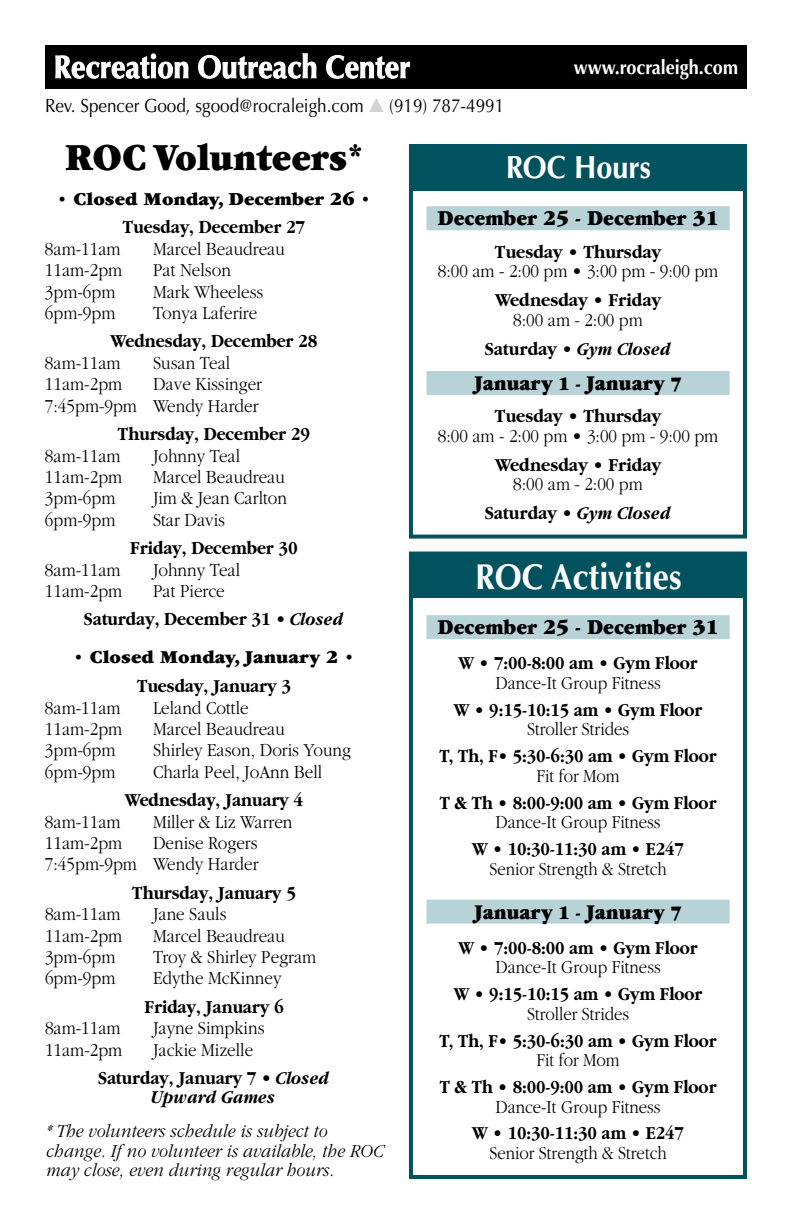
<style>
.page{position:relative;width:792px;height:1224px;background:#fff}
.page>*{position:absolute;margin:0;border:0;box-sizing:border-box;transform-origin:0 0}
.t1{font:900 40px "Garamond";color:#000;scale:.9 1}
.t2{font:700 36px "Optima";color:#fff;scale:.9 1}
.t3{font:700 32px "Optima";color:#fff;scale:.9 1}
.t4{font:900 22px "Garamond";color:#000;scale:.9 1}
.t5{font:700 20px "Optima";color:#fff;scale:.9 1}
.t6{font:300 19px/21.4px "Garamond";color:#000;text-align:right;scale:.9 1}
.t7{font:700 19px "Garamond";color:#000;scale:.88 1}
.t8{font:700 19px/28.2px "Garamond";color:#000;scale:.9 1}
.t9{font:300 19px "Garamond";color:#000;scale:.88 1}
.t10{font:italic 300 19px/19.4px "Garamond";letter-spacing:.005em;color:#000;scale:.92 1}
.t11{font:700 19px "Garamond";color:#000;scale:.92 1}
.t12{font:19px "Optima";color:#000;scale:.9 1}
.t13{font:900 19px "Garamond";color:#000}
.t14{font:italic 700 19px "Garamond";letter-spacing:.005em;color:#000;scale:.88 1}
.s1{color:#d1d3d4}
.s2{font-weight:300}
.s3{font-style:italic}
.s4{font-weight:700}
.s5{font-weight:700;font-style:italic}
.s6{font-size:20px}
</style>
<div class="page">
<div style="left:45px;top:45px;width:702px;height:43px;background:#000"></div>
<svg style="left:55px;top:53px;width:133px;height:26px"></svg>
<svg style="left:198px;top:53px;width:118px;height:26px"></svg>
<svg style="left:326px;top:55px;width:84px;height:24px"></svg>
<div style="left:409px;top:144px;width:338px;height:395px;border:4px solid #00535e"></div>
<div style="left:409px;top:552px;width:338px;height:627px;border:4px solid #00535e"></div>
<div style="left:410px;top:145px;width:337px;height:46px;background:#00535e"></div>
<div style="left:410px;top:553px;width:337px;height:45px;background:#00535e"></div>
<div style="left:427px;top:206px;width:303px;height:24px;background:#b8d3d7"></div>
<div style="left:427px;top:371px;width:303px;height:24px;background:#b8d3d7"></div>
<div style="left:427px;top:615px;width:303px;height:24px;background:#b8d3d7"></div>
<div style="left:427px;top:900px;width:303px;height:24px;background:#b8d3d7"></div>
<p class="t12" style="left:45px;top:95px;width:512px">Rev. Spencer Good, sgood@rocraleigh.com <span class="s1">▲</span> (919) 787-4991</p>
<p class="t5" style="left:574px;top:55px;width:184px">www.rocraleigh.com</p>
<h1 class="t1" style="left:65px;top:136px;width:333px">ROC Volunteers*</h1>
<p class="t13" style="left:58px;top:188px;width:314px">• Closed Monday, December 26 •</p>
<p class="t8" style="left:123px;top:213px;width:204px">Tuesday, December 27</p>
<p class="t6" style="left:45px;top:238px;width:85px">8am-11am</p>
<p class="t6" style="left:153px;top:238px;width:148px">Marcel Beaudreau</p>
<p class="t6" style="left:45px;top:260px;width:87px">11am-2pm</p>
<p class="t6" style="left:153px;top:260px;width:88px">Pat Nelson</p>
<p class="t6" style="left:45px;top:281px;width:80px">3pm-6pm</p>
<p class="t6" style="left:153px;top:281px;width:124px">Mark Wheeless</p>
<p class="t6" style="left:45px;top:302px;width:80px">6pm-9pm</p>
<p class="t6" style="left:153px;top:302px;width:118px">Tonya Laferire</p>
<p class="t8" style="left:111px;top:327px;width:231px">Wednesday, December 28</p>
<p class="t6" style="left:45px;top:352px;width:85px">8am-11am</p>
<p class="t6" style="left:153px;top:352px;width:87px">Susan Teal</p>
<p class="t6" style="left:45px;top:374px;width:87px">11am-2pm</p>
<p class="t6" style="left:45px;top:374px;width:243px">Dave Kissinger<br>7:45pm-9pm Wendy Harder</p>
<p class="t8" style="left:118px;top:420px;width:215px">Thursday, December 29</p>
<p class="t6" style="left:45px;top:445px;width:85px">8am-11am</p>
<p class="t6" style="left:153px;top:445px;width:98px">Johnny Teal</p>
<p class="t6" style="left:45px;top:466px;width:87px">11am-2pm</p>
<p class="t6" style="left:153px;top:466px;width:148px">Marcel Beaudreau</p>
<p class="t6" style="left:45px;top:488px;width:80px">3pm-6pm</p>
<p class="t6" style="left:153px;top:488px;width:150px">Jim &amp; Jean Carlton</p>
<p class="t6" style="left:45px;top:509px;width:80px">6pm-9pm</p>
<p class="t6" style="left:153px;top:509px;width:82px">Star Davis</p>
<p class="t8" style="left:130px;top:534px;width:188px">Friday, December 30</p>
<p class="t6" style="left:45px;top:559px;width:85px">8am-11am</p>
<p class="t6" style="left:153px;top:559px;width:98px">Johnny Teal</p>
<p class="t6" style="left:45px;top:580px;width:87px">11am-2pm</p>
<p class="t8" style="left:84px;top:577px;width:290px;text-indent:69px"><span class="s2">Pat Pierce<br></span>Saturday, December 31 • <span class="s3">Closed</span></p>
<p class="t13" style="left:74px;top:647px;width:282px">• Closed Monday, January 2 •</p>
<p class="t8" style="left:137px;top:672px;width:173px">Tuesday, January 3</p>
<p class="t6" style="left:45px;top:697px;width:85px">8am-11am</p>
<p class="t6" style="left:153px;top:697px;width:108px">Leland Cottle</p>
<p class="t6" style="left:45px;top:719px;width:87px">11am-2pm</p>
<p class="t6" style="left:153px;top:719px;width:148px">Marcel Beaudreau</p>
<p class="t6" style="left:45px;top:740px;width:80px">3pm-6pm</p>
<p class="t6" style="left:153px;top:740px;width:222px">Shirley Eason, Doris Young</p>
<p class="t6" style="left:45px;top:761px;width:80px">6pm-9pm</p>
<p class="t6" style="left:153px;top:761px;width:190px">Charla Peel, JoAnn Bell</p>
<p class="t8" style="left:125px;top:786px;width:200px">Wednesday, January 4</p>
<p class="t6" style="left:45px;top:811px;width:85px">8am-11am</p>
<p class="t6" style="left:153px;top:811px;width:157px">Miller &amp; Liz Warren</p>
<p class="t6" style="left:45px;top:833px;width:87px">11am-2pm</p>
<p class="t6" style="left:45px;top:833px;width:239px">Denise Rogers<br>7:45pm-9pm Wendy Harder</p>
<p class="t8" style="left:132px;top:878px;width:184px">Thursday, January 5</p>
<p class="t6" style="left:45px;top:904px;width:85px">8am-11am</p>
<p class="t6" style="left:153px;top:904px;width:83px">Jane Sauls</p>
<p class="t6" style="left:45px;top:925px;width:87px">11am-2pm</p>
<p class="t6" style="left:153px;top:925px;width:148px">Marcel Beaudreau</p>
<p class="t6" style="left:45px;top:947px;width:80px">3pm-6pm</p>
<p class="t6" style="left:153px;top:947px;width:183px">Troy &amp; Shirley Pegram</p>
<p class="t6" style="left:45px;top:968px;width:80px">6pm-9pm</p>
<p class="t6" style="left:153px;top:968px;width:144px">Edythe McKinney</p>
<p class="t8" style="left:144px;top:992px;width:156px">Friday, January 6</p>
<p class="t6" style="left:45px;top:1018px;width:85px">8am-11am</p>
<p class="t6" style="left:153px;top:1018px;width:125px">Jayne Simpkins</p>
<p class="t6" style="left:45px;top:1039px;width:87px">11am-2pm</p>
<p class="t8" style="left:98px;top:1036px;width:259px;text-indent:55px"><span class="s2">Jackie Mizelle<br></span>Saturday, January 7 • <span class="s3">Closed</span></p>
<p class="t14" style="left:152px;top:1087px;width:143px">Upward Games</p>
<p class="t10" style="left:45px;top:1122px;width:369px">* The volunteers schedule is subject to change. If no volunteer is available, the ROC may close, even during regular hours.</p>
<h3 class="t3" style="left:506px;top:149px;width:163px">ROC Hours</h3>
<p class="t4" style="left:438px;top:207px;width:314px">December 25 - December 31</p>
<p class="t11" style="left:495px;top:241px;width:182px">Tuesday • Thursday</p>
<p class="t6" style="left:438px;top:261px;width:313px">8:00 am - 2:00 pm • 3:00 pm - 9:00 pm</p>
<p class="t11" style="left:495px;top:289px;width:182px">Wednesday • Friday</p>
<p class="t6" style="left:485px;top:305px;width:209px;line-height:29px;text-align:center">8:00 am - 2:00 pm<br><span class="s4">Saturday •</span> <span class="s5">Gym Closed</span></p>
<p class="t4" style="left:474px;top:371px;width:233px">January <span class="s6">1 -</span> January <span class="s6">7</span></p>
<p class="t11" style="left:495px;top:406px;width:182px">Tuesday • Thursday</p>
<p class="t6" style="left:438px;top:425px;width:313px">8:00 am - 2:00 pm • 3:00 pm - 9:00 pm</p>
<p class="t11" style="left:495px;top:454px;width:182px">Wednesday • Friday</p>
<p class="t6" style="left:485px;top:470px;width:209px;line-height:29px;text-align:center">8:00 am - 2:00 pm<br><span class="s4">Saturday •</span> <span class="s5">Gym Closed</span></p>
<h2 class="t2" style="left:475px;top:555px;width:231px">ROC Activities</h2>
<p class="t4" style="left:438px;top:616px;width:314px">December 25 - December 31</p>
<p class="t7" style="left:459px;top:653px;width:273px">W • 7:00-8:00 am • Gym Floor</p>
<p class="t9" style="left:496px;top:673px;width:189px">Dance-It Group Fitness</p>
<p class="t7" style="left:454px;top:699px;width:284px">W • 9:15-10:15 am • Gym Floor</p>
<p class="t9" style="left:527px;top:719px;width:117px">Stroller Strides</p>
<p class="t7" style="left:440px;top:746px;width:316px">T, Th, F• 5:30-6:30 am • Gym Floor</p>
<p class="t9" style="left:537px;top:765px;width:96px">Fit for Mom</p>
<p class="t7" style="left:440px;top:792px;width:316px">T &amp; Th • 8:00-9:00 am • Gym Floor</p>
<p class="t9" style="left:495px;top:812px;width:189px">Dance-It Group Fitness</p>
<p class="t7" style="left:472px;top:838px;width:242px">W • 10:30-11:30 am • E247</p>
<p class="t9" style="left:489px;top:858px;width:203px">Senior Strength &amp; Stretch</p>
<p class="t4" style="left:474px;top:900px;width:233px">January <span class="s6">1 -</span> January <span class="s6">7</span></p>
<p class="t7" style="left:459px;top:937px;width:273px">W • 7:00-8:00 am • Gym Floor</p>
<p class="t9" style="left:496px;top:957px;width:189px">Dance-It Group Fitness</p>
<p class="t7" style="left:454px;top:984px;width:284px">W • 9:15-10:15 am • Gym Floor</p>
<p class="t9" style="left:527px;top:1003px;width:117px">Stroller Strides</p>
<p class="t7" style="left:440px;top:1030px;width:316px">T, Th, F• 5:30-6:30 am • Gym Floor</p>
<p class="t9" style="left:537px;top:1050px;width:96px">Fit for Mom</p>
<p class="t7" style="left:440px;top:1076px;width:316px">T &amp; Th • 8:00-9:00 am • Gym Floor</p>
<p class="t9" style="left:495px;top:1096px;width:189px">Dance-It Group Fitness</p>
<p class="t7" style="left:472px;top:1123px;width:242px">W • 10:30-11:30 am • E247</p>
<p class="t9" style="left:489px;top:1143px;width:203px">Senior Strength &amp; Stretch</p>
</div>
